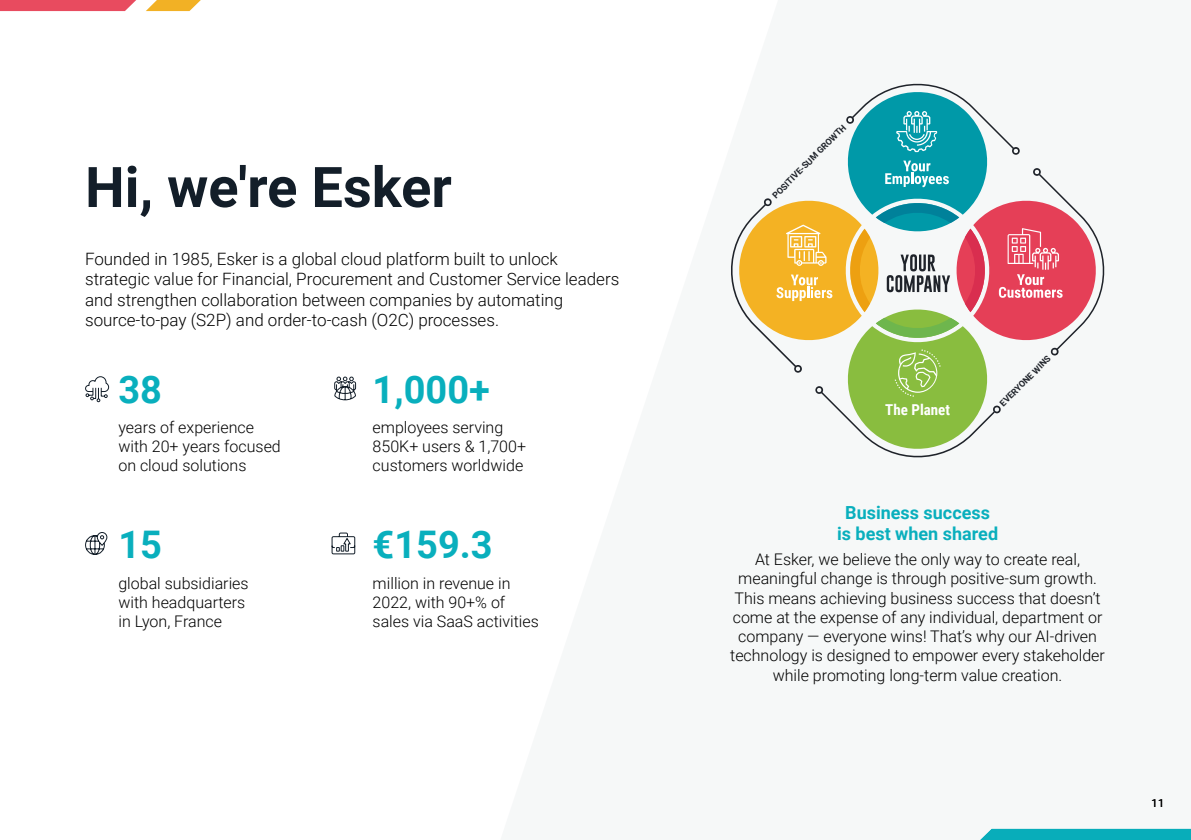
<style>
.page{position:relative;width:1191px;height:840px;background:#fff}
.page>*{position:absolute;margin:0;border:0;box-sizing:border-box;transform-origin:0 0}
.t1{font:700 56px "Roboto";color:#131e29}
.t2{font:700 38px "Roboto";color:#09afbd}
.t3{font:700 18px/21.6px "Roboto";color:#09afbd;text-align:center}
.t4{font:300 17px/20.4px "Roboto";color:#000}
.t5{font:300 16px/19.2px "Roboto";color:#000}
.t6{font:700 15px "Roboto Condensed";color:#fff}
.t7{font:11px "Roboto";color:#000}
.t8{font:700 8.8px "Roboto";color:#1f232a}
</style>
<div class="page">
<svg style="left:730px;top:83px;width:375px;height:375px"></svg>
<svg style="left:85px;top:376px;width:25px;height:26px"></svg>
<svg style="left:85px;top:532px;width:23px;height:23px"></svg>
<svg style="left:334px;top:376px;width:22px;height:24px"></svg>
<svg style="left:331px;top:532px;width:25px;height:22px"></svg>
<svg style="left:0;top:0;width:136px;height:11px"></svg>
<svg style="left:146px;top:0;width:55px;height:11px"></svg>
<svg style="left:981px;top:828px;width:210px;height:11px;background:#20b4c0"></svg>
<h1 class="t1" style="left:85px;top:148px;width:368px">Hi, we're Esker</h1>
<p class="t4" style="left:85px;top:248px;width:536px">Founded in 1985, Esker is a global cloud platform built to unlock strategic value for Financial, Procurement and Customer Service leaders and strengthen collaboration between companies by automating source-to-pay (S2P) and order-to-cash (O2C) processes.</p>
<h2 class="t2" style="left:118px;top:362px;width:45px">38</h2>
<p class="t5" style="left:118px;top:417px;width:164px">years of experience with 20+ years focused on cloud solutions</p>
<h2 class="t2" style="left:118px;top:517px;width:45px">15</h2>
<p class="t5" style="left:118px;top:572px;width:132px">global subsidiaries with headquarters in Lyon, France</p>
<h2 class="t2" style="left:373px;top:362px;width:119px">1,000+</h2>
<p class="t5" style="left:373px;top:417px;width:155px">employees serving<br>850K+ users &amp; 1,700+ customers worldwide</p>
<h2 class="t2" style="left:373px;top:517px;width:122px">€159.3</h2>
<p class="t5" style="left:373px;top:572px;width:168px">million in revenue in<br>2022, with 90+% of sales via SaaS activities</p>
<p class="t8" style="left:769px;top:192px;width:101px;rotate:-45deg">POSITIVE-SUM GROWTH</p>
<p class="t6" style="left:885px;top:399px;width:66px">The Planet</p>
<p class="t8" style="left:997px;top:400px;width:69px;rotate:-45deg">EVERYONE WINS</p>
<p class="t3" style="left:837px;top:500px;width:163px">Business success is best when shared</p>
<p class="t5" style="left:730px;top:549px;width:376px;text-align:center">At Esker, we believe the only way to create real, meaningful change is through positive-sum growth.<br>This means achieving business success that doesn’t come at the expense of any individual, department or company — everyone wins! That’s why our AI-driven technology is designed to empower every stakeholder while promoting long-term value creation.</p>
<p class="t7" style="left:1151px;top:795px;width:14px">11</p>
</div>
